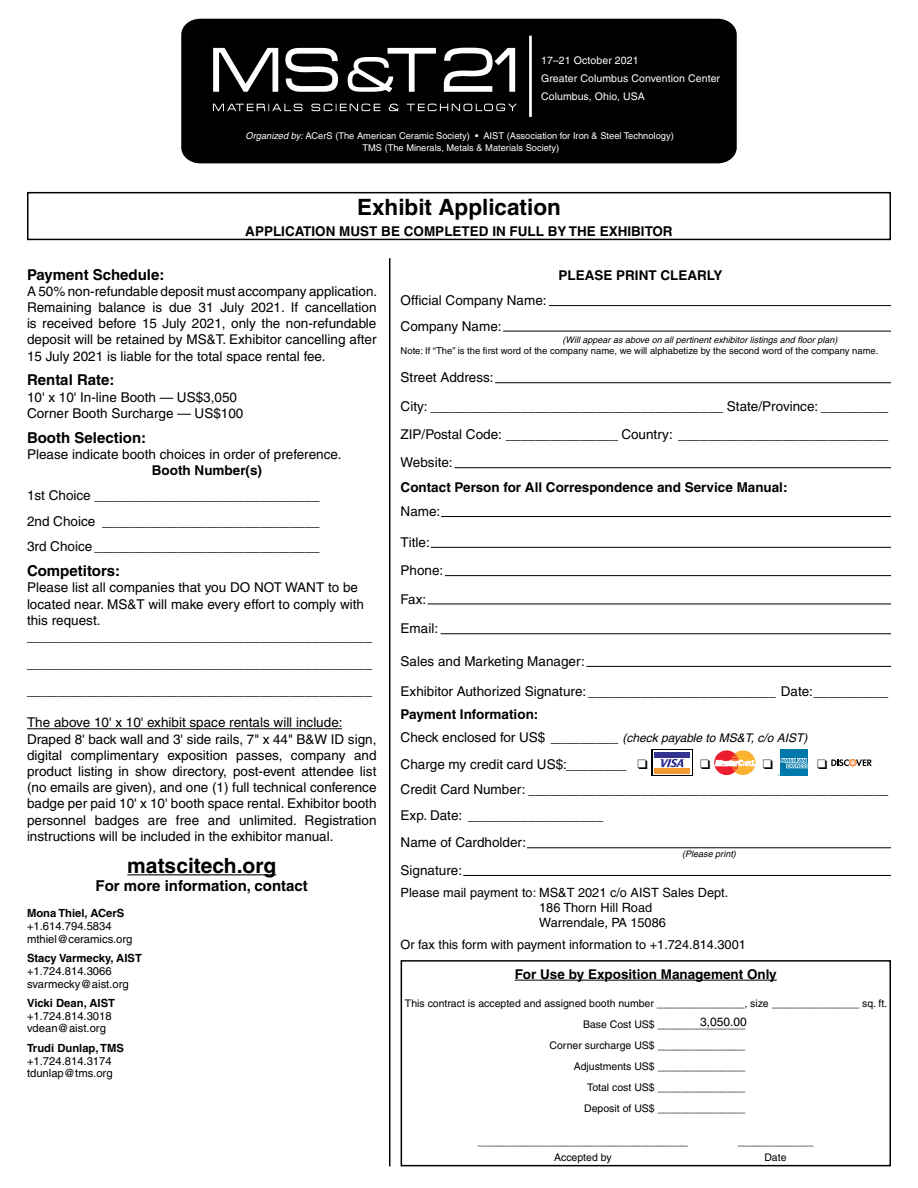
<style>
.page{position:relative;width:918px;height:1188px;background:#fff}
.page>*{position:absolute;margin:0;border:0;box-sizing:border-box;transform-origin:0 0}
.t1{font:700 22.5px "Helvetica";color:#000}
.t2{font:700 21px "Helvetica";color:#000}
.t3{font:700 15px "Helvetica";color:#000}
.t4{font:13.5px/16.2px "Helvetica";color:#000}
.t5{font:700 13.5px "Helvetica";color:#000}
.t6{font:12.75px/15px "Helvetica";color:#000}
.t7{font:12px "Helvetica";color:#000}
.t8{font:11.25px/12.8px "Helvetica";color:#000}
.t9{font:700 11.25px "Helvetica";color:#000}
.t10{font:10.5px "Helvetica";color:#000}
.t11{font:10.5px/18px "Helvetica";letter-spacing:.01em;color:#fff}
.t12{font:9.45px "Helvetica";color:#000}
.t13{font:9.3px/12px "Helvetica";color:#fff;text-align:center}
.t14{font:italic 9px "Helvetica";color:#000}
.s1{font-style:italic}
.s2{font-weight:700}
.s3{font-style:italic;font-size:12px}
</style>
<div class="page">
<hr style="left:515px;top:980px;width:262px;height:1px;background:#000">
<div style="left:401px;top:960px;width:490px;height:206px;border:2px solid #000"></div>
<div style="left:27px;top:192px;width:864px;height:48px;border:2px solid #000"></div>
<div style="left:181px;top:19px;width:556px;height:144px;background:#000"></div>
<hr style="left:529px;top:36px;width:3px;height:81px;background:#fff">
<svg style="left:213px;top:48px;width:65px;height:44px"></svg>
<svg style="left:285px;top:48px;width:53px;height:44px"></svg>
<svg style="left:348px;top:48px;width:88px;height:44px"></svg>
<svg style="left:444px;top:48px;width:71px;height:44px"></svg>
<svg style="left:213px;top:104px;width:304px;height:7px"></svg>
<hr style="left:389px;top:258px;width:1px;height:908px;background:#000">
<hr style="left:27px;top:728px;width:315px;height:1px;background:#000">
<hr style="left:127px;top:874px;width:149px;height:1px;background:#000">
<hr style="left:549px;top:305px;width:342px;height:1px;background:#000">
<hr style="left:503px;top:331px;width:388px;height:1px;background:#000">
<hr style="left:495px;top:382px;width:396px;height:1px;background:#000">
<hr style="left:455px;top:467px;width:436px;height:1px;background:#000">
<hr style="left:441px;top:516px;width:450px;height:1px;background:#000">
<hr style="left:431px;top:547px;width:460px;height:1px;background:#000">
<hr style="left:445px;top:575px;width:446px;height:1px;background:#000">
<hr style="left:428px;top:604px;width:463px;height:1px;background:#000">
<hr style="left:441px;top:633px;width:450px;height:1px;background:#000">
<hr style="left:586px;top:666px;width:305px;height:1px;background:#000">
<hr style="left:527px;top:847px;width:364px;height:1px;background:#000">
<hr style="left:463px;top:875px;width:428px;height:1px;background:#000">
<div style="left:652px;top:749px;width:41px;height:27px;background:#000"></div>
<svg style="left:653px;top:750px;width:39px;height:25px"></svg>
<div style="left:654px;top:753px;width:36px;height:5px;background:#31338f"></div>
<div style="left:654px;top:768px;width:36px;height:5px;background:#f3982e"></div>
<svg style="left:660px;top:759px;width:29px;height:14px"></svg>
<div style="left:781px;top:749px;width:27px;height:27px;background:#0078a9"></div>
<svg style="left:714px;top:750px;width:42px;height:25px"></svg>
<svg style="left:777px;top:758px;width:31px;height:18px"></svg>
<svg style="left:831px;top:759px;width:42px;height:8px"></svg>
<p class="t11" style="left:541px;top:51px;width:181px">17–21 October 2021<br>Greater Columbus Convention Center<br>Columbus, Ohio, USA</p>
<p class="t13" style="left:246px;top:130px;width:430px"><span class="s1">Organized by:</span> ACerS (The American Ceramic Society) • AIST (Association for Iron &amp; Steel Technology)<br>TMS (The Minerals, Metals &amp; Materials Society)</p>
<h1 class="t1" style="left:357px;top:193px;width:205px">Exhibit Application</h1>
<p class="t5" style="left:245px;top:223px;width:429px">APPLICATION MUST BE COMPLETED IN FULL BY THE EXHIBITOR</p>
<p class="t3" style="left:27px;top:265px;width:139px">Payment Schedule:</p>
<p class="t4" style="left:27px;top:283px;width:352px;text-align:justify">A 50% non-refundable deposit must accompany application.<br>Remaining balance is due 31 July 2021. If cancellation is received before 15 July 2021, only the non-refundable deposit will be retained by MS&amp;T. Exhibitor cancelling after 15 July 2021 is liable for the total space rental fee.</p>
<p class="t3" style="left:27px;top:371px;width:89px">Rental Rate:</p>
<p class="t4" style="left:27px;top:389px;width:218px">10' x 10' In-line Booth — US$3,050<br>Corner Booth Surcharge — US$100</p>
<p class="t3" style="left:27px;top:428px;width:121px">Booth Selection:</p>
<p class="t4" style="left:27px;top:446px;width:316px">Please indicate booth choices in order of preference.</p>
<p class="t5" style="left:152px;top:462px;width:112px">Booth Number(s)</p>
<p class="t4" style="left:27px;top:483px;width:294px;line-height:25.5px;text-align:justify">1st Choice ______________________________ 2nd Choice _____________________________ 3rd Choice ______________________________</p>
<p class="t3" style="left:27px;top:562px;width:95px">Competitors:</p>
<p class="t4" style="left:27px;top:580px;width:347px">Please list all companies that you DO NOT WANT to be located near. MS&amp;T will make every effort to comply with this request. ______________________________________________</p>
<p class="t4" style="left:27px;top:650px;width:347px;line-height:27px">______________________________________________ ______________________________________________</p>
<p class="t4" style="left:27px;top:715px;width:351px">The above 10' x 10' exhibit space rentals will include:<br>Draped 8' back wall and 3' side rails, 7" x 44" B&amp;W ID sign, digital complimentary exposition passes, company and product listing in show directory, post-event attendee list (no emails are given), and one (1) full technical conference badge per paid 10' x 10' booth space rental. Exhibitor booth personnel badges are free and unlimited. Registration instructions will be included in the exhibitor manual.</p>
<h2 class="t2" style="left:127px;top:853px;width:150px">matscitech.org</h2>
<p class="t3" style="left:96px;top:876px;width:214px">For more information, contact</p>
<p class="t9" style="left:27px;top:906px;width:99px">Mona Thiel, ACerS</p>
<p class="t8" style="left:27px;top:919px;width:107px">+1.614.794.5834 mthiel@ceramics.org</p>
<p class="t9" style="left:27px;top:951px;width:116px">Stacy Varmecky, AIST</p>
<p class="t8" style="left:27px;top:964px;width:103px">+1.724.814.3066 svarmecky@aist.org</p>
<p class="t9" style="left:27px;top:996px;width:90px">Vicki Dean, AIST</p>
<p class="t8" style="left:27px;top:1009px;width:86px">+1.724.814.3018 vdean@aist.org</p>
<p class="t9" style="left:27px;top:1041px;width:98px">Trudi Dunlap, TMS</p>
<p class="t8" style="left:27px;top:1054px;width:87px">+1.724.814.3174 tdunlap@tms.org</p>
<p class="t4" style="left:401px;top:288px;width:148px;line-height:25.5px">Official Company Name:<br>Company Name:</p>
<p class="t5" style="left:558px;top:267px;width:166px">PLEASE PRINT CLEARLY</p>
<p class="t14" style="left:563px;top:334px;width:276px">(Will appear as above on all pertinent exhibitor listings and floor plan)</p>
<p class="t12" style="left:401px;top:345px;width:479px">Note: If “The” is the first word of the company name, we will alphabetize by the second word of the company name.</p>
<p class="t4" style="left:401px;top:363px;width:489px;line-height:28.3px">Street Address:<br>City: _______________________________________ State/Province: _________ ZIP/Postal Code: _______________ Country: ____________________________ Website:</p>
<p class="t5" style="left:401px;top:479px;width:388px">Contact Person for All Correspondence and Service Manual:</p>
<p class="t4" style="left:401px;top:503px;width:41px">Name:</p>
<p class="t4" style="left:401px;top:528px;width:44px;line-height:28.3px">Title:<br>Phone:<br>Fax:</p>
<p class="t4" style="left:401px;top:621px;width:39px">Email:</p>
<p class="t4" style="left:401px;top:653px;width:186px">Sales and Marketing Manager:</p>
<p class="t4" style="left:401px;top:683px;width:489px">Exhibitor Authorized Signature: _________________________ Date:__________</p>
<p class="t4" style="left:401px;top:703px;width:408px;line-height:23px"><span class="s2">Payment Information:<br></span>Check enclosed for US$ _________ <span class="s3">(check payable to MS&amp;T, c/o AIST)</span></p>
<p class="t4" style="left:401px;top:756px;width:249px">Charge my credit card US$:________ ❑</p>
<p class="t4" style="left:401px;top:777px;width:489px;line-height:25.5px">Credit Card Number: ________________________________________________<br>Exp. Date: __________________</p>
<p class="t4" style="left:401px;top:829px;width:127px;line-height:27.6px">Name of Cardholder:<br>Signature:</p>
<p class="t6" style="left:539px;top:885px;width:191px;text-indent:-139px">Please mail payment to: MS&amp;T 2021 c/o AIST Sales Dept.<br>186 Thorn Hill Road<br>Warrendale, PA 15086</p>
<p class="t6" style="left:401px;top:937px;width:347px">Or fax this form with payment information to +1.724.814.3001</p>
<p class="t14" style="left:682px;top:849px;width:55px">(Please print)</p>
<p class="t5" style="left:515px;top:966px;width:264px">For Use by Exposition Management Only</p>
<p class="t10" style="left:405px;top:997px;width:484px">This contract is accepted and assigned booth number _______________, size _______________ sq. ft.</p>
<p class="t10" style="left:583px;top:1018px;width:164px">Base Cost US$ _______________</p>
<p class="t10" style="left:550px;top:1039px;width:197px">Corner surcharge US$ _______________</p>
<p class="t10" style="left:574px;top:1060px;width:173px">Adjustments US$ _______________</p>
<p class="t10" style="left:587px;top:1081px;width:160px">Total cost US$ _______________</p>
<p class="t10" style="left:584px;top:1102px;width:163px">Deposit of US$ _______________</p>
<p class="t10" style="left:478px;top:1135px;width:212px">____________________________________</p>
<p class="t10" style="left:738px;top:1135px;width:77px">_____________</p>
<p class="t7" style="left:700px;top:1014px;width:48px">3,050.00</p>
<p class="t10" style="left:554px;top:1152px;width:59px">Accepted by</p>
<p class="t10" style="left:764px;top:1152px;width:24px">Date</p>
</div>
